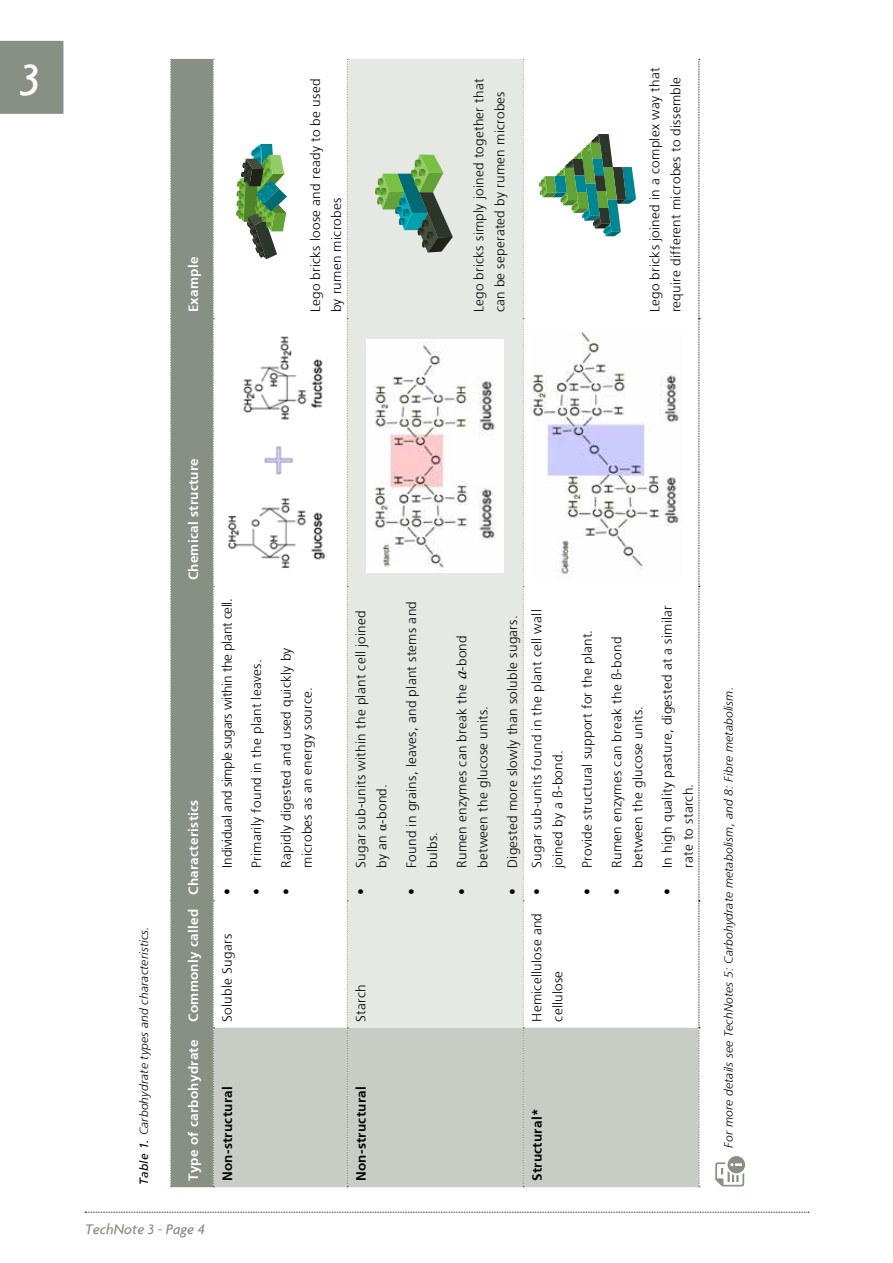
<style>
.page{position:relative;width:893px;height:1263px;background:#fff}
.page>*{position:absolute;margin:0;border:0;box-sizing:border-box;transform-origin:0 0}
.t1{font:italic 500 48px "Agenda";color:#fff}
.t2{font:italic 500 15px "Agenda";color:#879082}
.t3{font:300 13.5px/21px "Frutiger";letter-spacing:.02em;color:#000}
.t4{font:700 13.5px "Frutiger";letter-spacing:.02em;color:#fff}
.t5{font:300 13.5px "Frutiger";letter-spacing:-.02em;color:#000}
.t6{font:700 13.5px "Frutiger";letter-spacing:.02em;color:#000}
.t7{font:italic 300 12px "Frutiger";letter-spacing:.02em;color:#000}
.s1{font-weight:400}
.s2{font-family:"Times New Roman";font-weight:400}
.s3{font-family:"Bell MT Italic";font-weight:400;font-size:19.5px}
</style>
<div class="page">
<svg style="left:85px;top:1212px;width:724px;height:1px"></svg>
<div style="left:0;top:41px;width:63px;height:73px;background:#879082"></div>
<div style="left:171px;top:59px;width:42px;height:1128px;background:#879082"></div>
<div style="left:214px;top:1028px;width:484px;height:159px;background:#c7cdc4"></div>
<div style="left:348px;top:59px;width:175px;height:969px;background:#e5e8e3"></div>
<svg style="left:170px;top:59px;width:1px;height:1128px"></svg>
<svg style="left:213px;top:59px;width:1px;height:1128px"></svg>
<svg style="left:698px;top:59px;width:2px;height:1128px"></svg>
<svg style="left:347px;top:59px;width:1px;height:1128px"></svg>
<svg style="left:523px;top:59px;width:1px;height:1128px"></svg>
<img style="left:227px;top:336px;width:99px;height:232px">
<img style="left:366px;top:339px;width:138px;height:234px">
<img style="left:531px;top:332px;width:148px;height:245px">
<svg style="left:715px;top:1156px;width:31px;height:31px"></svg>
<svg style="left:236px;top:144px;width:51px;height:115px"></svg>
<svg style="left:375px;top:154px;width:78px;height:99px"></svg>
<svg style="left:539px;top:134px;width:97px;height:102px"></svg>
<h1 class="t1" style="left:20px;top:51px;width:22px">3</h1>
<p class="t4" style="left:186px;top:312px;width:57px;rotate:-90deg">Example</p>
<p class="t3" style="left:305px;top:312px;width:235px;rotate:-90deg">Lego bricks loose and ready to be used by rumen microbes</p>
<p class="t3" style="left:469px;top:312px;width:235px;rotate:-90deg">Lego bricks simply joined together that can be seperated by rumen microbes</p>
<p class="t3" style="left:644px;top:312px;width:246px;rotate:-90deg">Lego bricks joined in a complex way that require different microbes to dissemble</p>
<p class="t4" style="left:186px;top:580px;width:124px;rotate:-90deg">Chemical structure</p>
<p class="t7" style="left:137px;top:1185px;width:260px;rotate:-90deg"><span class="s1">Table 1.</span> Carbohydrate types and characteristics.</p>
<p class="t4" style="left:186px;top:1022px;width:224px;rotate:-90deg">Commonly called Characteristics</p>
<p class="t4" style="left:186px;top:1181px;width:143px;rotate:-90deg">Type of carbohydrate</p>
<p class="t2" style="left:85px;top:1220px;width:122px">TechNote 3 - Page 4</p>
<p class="t5" style="left:219px;top:895px;width:298px;rotate:-90deg">• Individual and simple sugars within the plant cell.</p>
<p class="t3" style="left:217px;top:1022px;width:89px;rotate:-90deg">Soluble Sugars</p>
<p class="t3" style="left:246px;top:895px;width:237px;rotate:-90deg">• Primarily found in the plant leaves.</p>
<p class="t3" style="left:276px;top:868px;width:222px;text-indent:-27px;rotate:-90deg">• Rapidly digested and used quickly by microbes as an energy source.</p>
<p class="t6" style="left:219px;top:1181px;width:96px;rotate:-90deg">Non-structural</p>
<p class="t3" style="left:351px;top:868px;width:259px;text-indent:-27px;rotate:-90deg">• Sugar sub-units within the plant cell joined by an <span class="s2">α</span>-bond.</p>
<p class="t3" style="left:401px;top:868px;width:268px;text-indent:-27px;rotate:-90deg">• Found in grains, leaves, and plant stems and bulbs.</p>
<p class="t3" style="left:351px;top:1022px;width:39px;rotate:-90deg">Starch</p>
<p class="t3" style="left:452px;top:868px;width:234px;text-indent:-27px;rotate:-90deg">• Rumen enzymes can break the <span class="s3">a</span>-bond between the glucose units.</p>
<p class="t3" style="left:502px;top:895px;width:281px;rotate:-90deg">• Digested more slowly than soluble sugars.</p>
<p class="t3" style="left:526px;top:868px;width:260px;text-indent:-27px;rotate:-90deg">• Sugar sub-units found in the plant cell wall joined by a ß-bond.</p>
<p class="t3" style="left:526px;top:1022px;width:110px;rotate:-90deg">Hemicellulose and cellulose</p>
<p class="t3" style="left:577px;top:895px;width:267px;rotate:-90deg">• Provide structural support for the plant.</p>
<p class="t3" style="left:606px;top:868px;width:232px;text-indent:-27px;rotate:-90deg">• Rumen enzymes can break the ß-bond between the glucose units.</p>
<p class="t3" style="left:657px;top:868px;width:264px;text-indent:-27px;rotate:-90deg">• In high quality pasture, digested at a similar rate to starch.</p>
<p class="t6" style="left:353px;top:1181px;width:96px;rotate:-90deg">Non-structural</p>
<p class="t6" style="left:529px;top:1181px;width:74px;rotate:-90deg">Structural*</p>
<p class="t7" style="left:722px;top:1147px;width:462px;rotate:-90deg">For more details see TechNotes 5: Carbohydrate metabolism, and 8: Fibre metabolism.</p>
</div>
